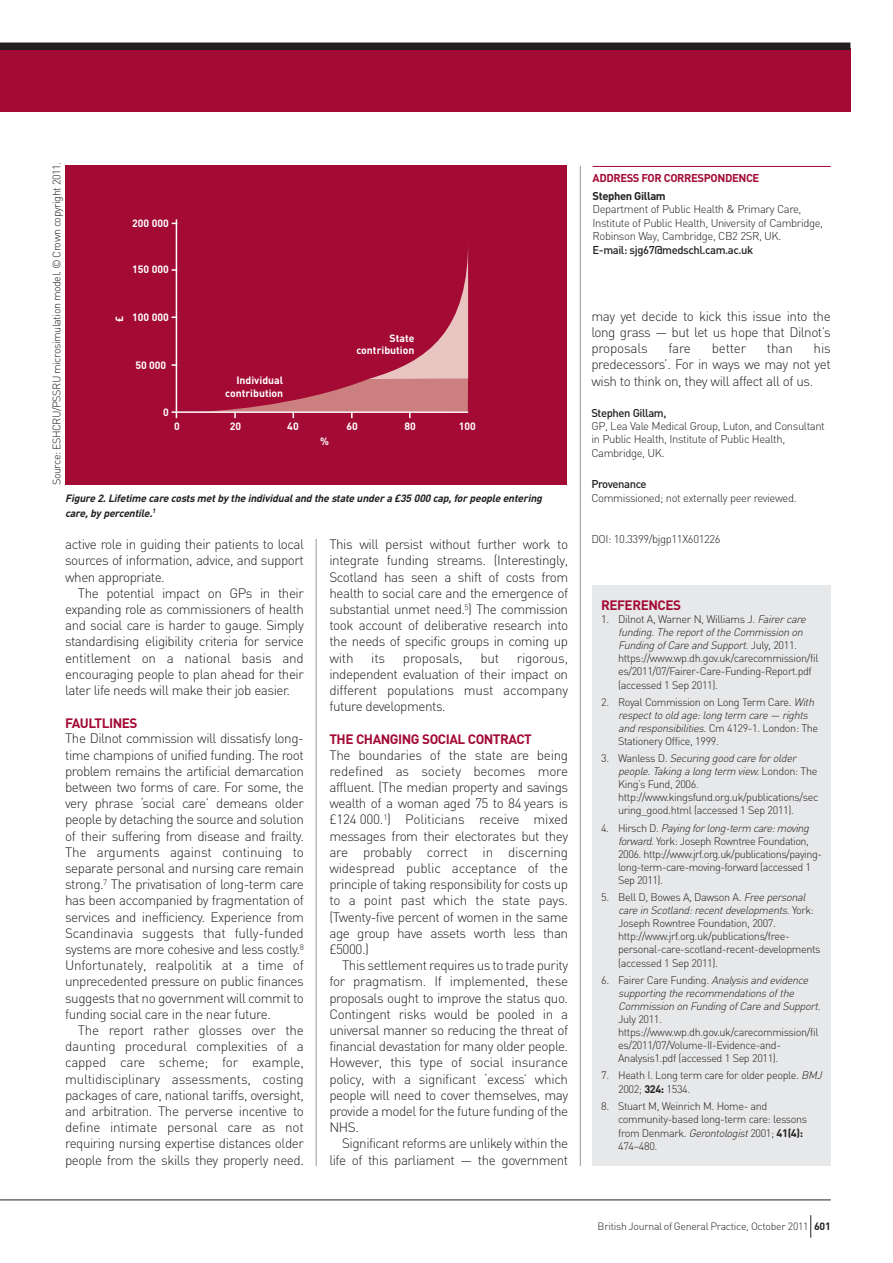
<style>
.page{position:relative;width:893px;height:1263px;background:#fff}
.page>*{position:absolute;margin:0;border:0;box-sizing:border-box;transform-origin:0 0}
.t1{font:300 13.5px/16.2px "DIN";letter-spacing:-.035em;color:#231f20;text-align:justify}
.t2{font:700 13.5px "DIN";letter-spacing:-.035em;color:#a30a34}
.t3{font:300 13.5px "DIN";letter-spacing:-.015em;color:#231f20}
.t4{font:300 11.25px/13.5px "DIN";letter-spacing:-.035em;color:#231f20}
.t5{font:500 11.25px "DIN";letter-spacing:-.035em;color:#231f20}
.t6{font:700 11.25px "DIN";letter-spacing:-.035em;color:#a30a34}
.t7{font:700 11.25px "DIN";letter-spacing:-.035em;color:#231f20}
.t8{font:300 10.8px/13px "DIN";letter-spacing:-.035em;color:#231f20}
.t9{font:italic 700 10.5px/15px "DIN";color:#231f20}
.t10{font:700 10.5px/12.6px "DIN";color:#fff;text-align:right}
.t11{font:300 10.5px "DIN";letter-spacing:-.025em;color:#231f20}
.s1{font-style:italic}
.s2{font-weight:700}
</style>
<div class="page">
<div style="left:593px;top:585px;width:238px;height:581px;background:#e7e8e9"></div>
<hr style="left:316px;top:539px;width:1px;height:627px;background:#939598">
<hr style="left:593px;top:166px;width:238px;height:1px;background:#a30a34">
<hr style="left:0;top:1199px;width:831px;height:1px;background:#231f20">
<svg style="left:810px;top:1215px;width:1px;height:22px"></svg>
<div style="left:65px;top:166px;width:502px;height:319px;background:#a30a34"></div>
<hr style="left:176px;top:220px;width:1px;height:197px;background:#fff">
<hr style="left:172px;top:411px;width:295px;height:2px;background:#fff">
<svg style="left:193px;top:237px;width:276px;height:180px;background:#ab2144"></svg>
<div style="left:0;top:48px;width:850px;height:64px;background:#a30a34"></div>
<div style="left:0;top:43px;width:850px;height:7px;background:#231f20"></div>
<hr style="left:580px;top:166px;width:1px;height:1000px;background:#939598">
<p class="t8" style="left:50px;top:485px;width:325px;rotate:-90deg">Source: ESHCRU/PSSRU microsimulation model. © Crown copyright 2011.</p>
<p class="t10" style="left:132px;top:217px;width:38px">200 000</p>
<p class="t10" style="left:132px;top:263px;width:38px">150 000</p>
<p class="t10" style="left:113px;top:321px;width:8px;rotate:-90deg">£</p>
<p class="t10" style="left:132px;top:311px;width:38px">100 000</p>
<p class="t10" style="left:135px;top:359px;width:32px">50 000</p>
<p class="t10" style="left:163px;top:406px;width:7px">0</p>
<p class="t10" style="left:225px;top:374px;width:60px">Individual contribution</p>
<p class="t10" style="left:356px;top:332px;width:60px">State contribution</p>
<p class="t10" style="left:174px;top:420px;width:7px">0</p>
<p class="t10" style="left:230px;top:420px;width:13px">20</p>
<p class="t10" style="left:287px;top:420px;width:13px">40</p>
<p class="t10" style="left:347px;top:420px;width:13px">60</p>
<p class="t10" style="left:404px;top:420px;width:13px">80</p>
<p class="t10" style="left:459px;top:420px;width:19px">100</p>
<p class="t10" style="left:320px;top:435px;width:10px">%</p>
<p class="t9" style="left:65px;top:490px;width:481px">Figure 2. Lifetime care costs met by the individual and the state under a £35 000 cap, for people entering care, by percentile.<sup>1</sup></p>
<p class="t1" style="left:65px;top:536px;width:240px">active role in guiding their patients to local sources of information, advice, and support when appropriate.</p>
<p class="t1" style="left:65px;top:585px;width:240px;text-indent:13px">The potential impact on GPs in their expanding role as commissioners of health and social care is harder to gauge. Simply standardising eligibility criteria for service entitlement on a national basis and encouraging people to plan ahead for their later life needs will make their job easier.</p>
<p class="t2" style="left:65px;top:715px;width:74px">FAULTLINES</p>
<p class="t1" style="left:65px;top:730px;width:240px">The Dilnot commission will dissatisfy long&shy;time champions of unified funding. The root problem remains the artificial demarcation between two forms of care. For some, the very phrase ‘social care’ demeans older people by detaching the source and solution of their suffering from disease and frailty.<br>The arguments against continuing to separate personal and nursing care remain strong.<sup>7</sup> The privatisation of long-term care has been accompanied by fragmentation of services and inefficiency. Experience from Scandinavia suggests that fully-funded systems are more cohesive and less costly.<sup>8<br></sup>Unfortunately, realpolitik at a time of unprecedented pressure on public finances suggests that no government will commit to funding social care in the near future.</p>
<p class="t1" style="left:65px;top:1022px;width:240px;text-indent:13px">The report rather glosses over the daunting procedural complexities of a capped care scheme; for example, multidisciplinary assessments, costing packages of care, national tariffs, oversight, and arbitration. The perverse incentive to define intimate personal care as not requiring nursing expertise distances older people from the skills they properly need.</p>
<p class="t1" style="left:329px;top:536px;width:240px">This will persist without further work to integrate funding streams. (Interestingly, Scotland has seen a shift of costs from health to social care and the emergence of substantial unmet need.<sup>5</sup>) The commission took account of deliberative research into the needs of specific groups in coming up with</p>
<p class="t1" style="left:329px;top:650px;width:240px;text-indent:187px">rigorous, independent evaluation of their impact on different populations must accompany future developments.</p>
<p class="t2" style="left:329px;top:731px;width:204px">THE CHANGING SOCIAL CONTRACT</p>
<p class="t1" style="left:329px;top:747px;width:240px">The boundaries of the state are being redefined as society becomes more affluent. (The median property and savings wealth of a woman aged 75 to 84 years is £124 000.<sup>1</sup>) Politicians receive mixed messages from their electorates but they are probably correct in discerning widespread public acceptance of the principle of taking responsibility for costs up to a point past which the state pays. (Twenty-five percent of women in the same age group have assets worth less than £5000.)</p>
<p class="t1" style="left:329px;top:957px;width:240px;text-indent:13px">This settlement requires us to trade purity for pragmatism. If implemented, these proposals ought to improve the status quo.<br>Contingent risks would be pooled in a universal manner so reducing the threat of financial devastation for many older people.<br>However, this type of social insurance policy, with a significant ‘excess’ which people will need to cover themselves, may provide a model for the future funding of the NHS.</p>
<p class="t1" style="left:329px;top:1135px;width:240px;text-align:right">Significant reforms are unlikely within the life of this parliament — the government</p>
<p class="t1" style="left:371px;top:650px;width:15px">its</p>
<p class="t3" style="left:403px;top:650px;width:61px">proposals,</p>
<p class="t1" style="left:480px;top:650px;width:20px">but</p>
<p class="t6" style="left:593px;top:171px;width:168px">ADDRESS FOR CORRESPONDENCE</p>
<p class="t7" style="left:593px;top:189px;width:75px">Stephen Gillam</p>
<p class="t4" style="left:593px;top:203px;width:232px">Department of Public Health &amp; Primary Care,<br>Institute of Public Health, University of Cambridge,<br>Robinson Way, Cambridge, CB2 2SR, UK.</p>
<p class="t5" style="left:593px;top:244px;width:162px">E-mail: sjg67@medschl.cam.ac.uk</p>
<p class="t1" style="left:591px;top:308px;width:241px">may yet decide to kick this issue into the long grass — but let us hope that Dilnot’s proposals</p>
<p class="t1" style="left:591px;top:340px;width:241px;text-indent:222px">his predecessors’. For in ways we may not yet wish to think on, they will affect all of us.</p>
<p class="t5" style="left:591px;top:406px;width:77px">Stephen Gillam,</p>
<p class="t4" style="left:591px;top:419px;width:235px">GP, Lea Vale Medical Group, Luton, and Consultant in Public Health, Institute of Public Health,<br>Cambridge, UK.</p>
<p class="t5" style="left:591px;top:478px;width:57px">Provenance</p>
<p class="t4" style="left:591px;top:491px;width:207px">Commissioned; not externally peer reviewed.</p>
<p class="t4" style="left:591px;top:532px;width:131px">DOI: 10.3399/bjgp11X601226</p>
<p class="t1" style="left:669px;top:340px;width:24px">fare</p>
<p class="t1" style="left:712px;top:340px;width:36px">better</p>
<p class="t1" style="left:767px;top:340px;width:27px">than</p>
<p class="t2" style="left:601px;top:597px;width:81px">REFERENCES</p>
<p class="t8" style="left:618px;top:613px;width:202px;text-indent:-17px">1. Dilnot A, Warner N, Williams J. <span class="s1">Fairercare funding. The report of the Commission on Funding of Care and Support.</span> J u ly , 2 0 1 1 . https://www.wp.dh.gov.uk/carecommission/fil es/2011/07/Fairer-Care-Funding-Report.pdf (accessed 1 Sep 2011).</p>
<p class="t8" style="left:618px;top:695px;width:202px;text-indent:-17px">2. Royal Commission on Long Term Care. <span class="s1">With respect to old age: long term care — rights andresponsibilities.</span>Cm 4129-1. London: The Stationery Office, 1999.</p>
<p class="t8" style="left:618px;top:752px;width:202px;text-indent:-17px">3 . Wa n le ss D . <span class="s1">Securing good care for older people. Taking a long term view.</span> L o n d o n : T h e King’s Fund, 2006. http://www.kingsfund.org.uk/publications/sec uring_good.html (accessed 1 Sep 2011).</p>
<p class="t8" style="left:618px;top:821px;width:205px;text-indent:-17px">4 . H i rs c h D . <span class="s1">Paying for long-term care: moving forward</span>. York: Joseph Rowntree Foundation, 2006. http://www.jrf.org.uk/publications/paying&shy;long-term-care-moving-forward (accessed 1<br>Sep 2011).</p>
<p class="t8" style="left:618px;top:891px;width:204px;text-indent:-17px">5. Bell D, Bowes A, Dawson A. <span class="s1">Freepersonal care in Scotland: recent developments.</span> Yo r k :<br>Joseph Rowntree Foundation, 2007. http://www.jrf.org.uk/publications/free&shy;personal-care-scotland-recent-developments (accessed 1 Sep 2011).</p>
<p class="t8" style="left:618px;top:973px;width:204px;text-indent:-17px">6. Fairer Care Funding. <span class="s1">Analysisandevidence supporting the recommendations of the Commission on Funding of Care and Support</span>.<br>July 2011. https://www.wp.dh.gov.uk/carecommission/fil es/2011/07/Volume-II-Evidence-and-Analysis1.pdf (accessed 1 Sep 2011).</p>
<p class="t8" style="left:618px;top:1069px;width:208px;line-height:13.5px;text-indent:-17px">7. Heath I. Long term care for older people. <span class="s1">BMJ<br></span>2002; <span class="s2">324:</span> 1534.</p>
<p class="t8" style="left:618px;top:1100px;width:191px;text-indent:-17px">8. Stuart M, Weinrich M. Home- and community-based long-term care: lessons from Denmark. <span class="s1">Gerontologist</span>2001; <span class="s2">41(4):<br></span>474–480.</p>
<p class="t11" style="left:598px;top:1220px;width:235px">British Journal of General Practice, October 2011 <span class="s2">601</span></p>
</div>
